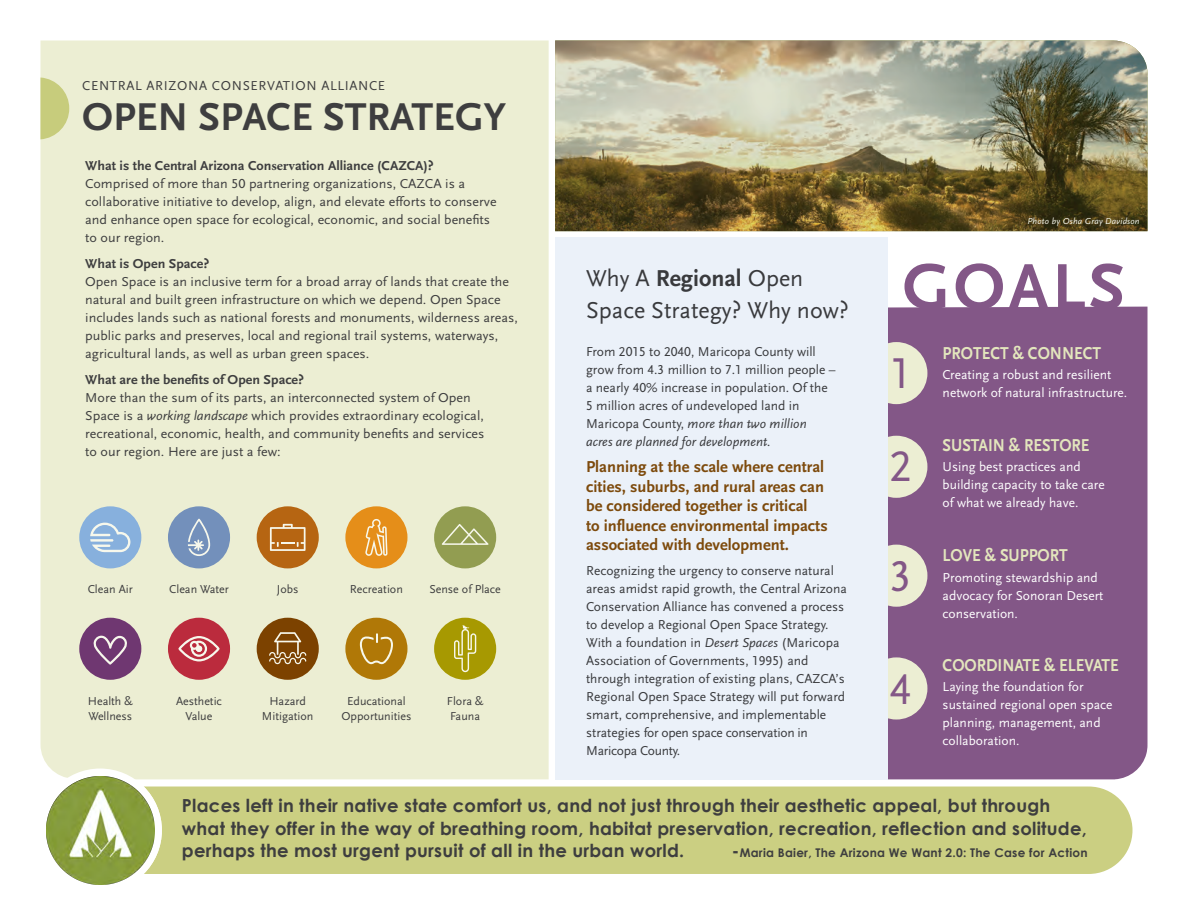
<style>
.page{position:relative;width:1188px;height:918px;background:#fff}
.page>*{position:absolute;margin:0;border:0;box-sizing:border-box;transform-origin:0 0}
.t1{font:700 67.5px "Scala Sans LF";letter-spacing:.05em;color:#835787}
.t2{font:45px "Scala Sans LF";color:#835787}
.t3{font:700 40.5px "Scala Sans";color:#3e3e3f}
.t4{font:24px/31.5px "Scala Sans LF";color:#3e3e3f}
.t5{font:700 18px/22.5px "Century Gothic";letter-spacing:.015em;color:#3e3e3f}
.t6{font:700 18px "Scala Sans LF";color:#e3e6bd;scale:.89 1}
.t7{font:700 16.5px/19.5px "Scala Sans LF";color:#884f0d}
.t8{font:13.5px/18px "Scala Sans LF";color:#3e3e3f;scale:1.04 1}
.t9{font:13.5px/18px "Scala Sans LF";color:#3e3e3f}
.t10{font:13.5px/18px "Scala Sans LF";color:#fff}
.t11{font:13.5px "Scala Sans";letter-spacing:.05em;color:#3e3e3f}
.t12{font:12px/15px "Scala Sans LF";color:#3e3e3f;text-align:center}
.t13{font:700 12px "Century Gothic";letter-spacing:.02em;color:#3e3e3f}
.t14{font:italic 9px "Scala Sans LF";letter-spacing:.02em;color:#f7f8ec}
.s1{font-weight:700}
.s2{font-family:"Minion Pro";font-weight:700}
.s3{font-style:italic}
.s4{font-size:18px}
</style>
<div class="page">
<div style="left:888px;top:307px;width:260px;height:472px;background:#835787"></div>
<img style="left:555px;top:40px;width:593px;height:191px">
<div style="left:41px;top:40px;width:508px;height:739px;background:#eceed3"></div>
<div style="left:154px;top:787px;width:978px;height:87px;background:#cbcf82"></div>
<div style="left:865px;top:436px;width:62px;height:62px;background:#eceed3;border-radius:50%"></div>
<div style="left:865px;top:342px;width:62px;height:62px;background:#eceed3;border-radius:50%"></div>
<div style="left:865px;top:545px;width:62px;height:62px;background:#eceed3;border-radius:50%"></div>
<div style="left:865px;top:657px;width:62px;height:63px;background:#eceed3;border-radius:50%"></div>
<div style="left:434px;top:618px;width:62px;height:62px;background:#a79901;border-radius:50%"></div>
<div style="left:257px;top:618px;width:62px;height:62px;background:#7c4200;border-radius:50%"></div>
<div style="left:79px;top:506px;width:62px;height:62px;background:#87b0dd;border-radius:50%"></div>
<div style="left:79px;top:618px;width:62px;height:62px;background:#6f3771;border-radius:50%"></div>
<div style="left:345px;top:618px;width:62px;height:62px;background:#b07807;border-radius:50%"></div>
<div style="left:168px;top:506px;width:62px;height:62px;background:#7390bb;border-radius:50%"></div>
<div style="left:345px;top:506px;width:62px;height:62px;background:#e58e19;border-radius:50%"></div>
<div style="left:257px;top:506px;width:62px;height:62px;background:#b66512;border-radius:50%"></div>
<div style="left:434px;top:506px;width:62px;height:62px;background:#929d51;border-radius:50%"></div>
<div style="left:168px;top:618px;width:62px;height:62px;background:#bb2b3d;border-radius:50%"></div>
<svg style="left:40px;top:78px;width:29px;height:61px;background:#cfd390"></svg>
<svg style="left:269px;top:632px;width:37px;height:32px"></svg>
<svg style="left:90px;top:523px;width:40px;height:29px"></svg>
<svg style="left:93px;top:635px;width:34px;height:30px"></svg>
<svg style="left:360px;top:633px;width:33px;height:31px"></svg>
<svg style="left:188px;top:519px;width:22px;height:37px"></svg>
<svg style="left:270px;top:524px;width:36px;height:27px"></svg>
<svg style="left:178px;top:636px;width:42px;height:25px"></svg>
<svg style="left:454px;top:625px;width:22px;height:47px"></svg>
<svg style="left:442px;top:524px;width:47px;height:21px"></svg>
<svg style="left:365px;top:519px;width:23px;height:37px"></svg>
<div style="left:555px;top:237px;width:333px;height:542px;background:#ebf1f9"></div>
<div style="left:38px;top:769px;width:124px;height:123px;background:#fff;border-radius:50%"></div>
<img style="left:46px;top:777px;width:108px;height:107px">
<p class="t11" style="left:82px;top:78px;width:304px">CENTRAL ARIZONA CONSERVATION ALLIANCE</p>
<p class="t3" style="left:82px;top:96px;width:425px">OPEN SPACE STRATEGY</p>
<p class="t8" style="left:85px;top:157px;width:397px"><span class="s1">What is the Central Arizona Con</span><span class="s2">serv</span><span class="s1">ation Alliance (CAZCA)?<br></span>Comprised of more than 50 partnering organizations, CAZCA is a collaborative initiative to develop, align, and elevate efforts to conserve and enhance open space for ecological, economic, and social benefits to our region.</p>
<p class="t8" style="left:85px;top:255px;width:418px"><span class="s1">What is Open Space?<br></span>Open Space is an inclusive term for a broad array of lands that create the natural and built green infrastructure on which we depend. Open Space includes lands such as national forests and monuments, wilderness areas, public parks and preserves, local and regional trail systems, waterways, agricultural lands, as well as urban green spaces.</p>
<p class="t8" style="left:85px;top:371px;width:385px"><span class="s1">What are the benefits of Open Space?<br></span>More than the sum of its parts, an interconnected system of Open Space is a <span class="s3">working landscape</span> which provides extraordinary ecological, recreational, economic, health, and community benefits and services to our region. Here are just a few:</p>
<p class="t12" style="left:88px;top:582px;width:47px">Clean Air</p>
<p class="t12" style="left:169px;top:582px;width:61px">Clean Water</p>
<p class="t12" style="left:277px;top:582px;width:23px">Jobs</p>
<p class="t12" style="left:350px;top:582px;width:54px">Recreation</p>
<p class="t12" style="left:429px;top:582px;width:73px">Sense of Place</p>
<p class="t12" style="left:88px;top:694px;width:47px;text-align:left">Health &amp;<br>Wellness</p>
<p class="t12" style="left:176px;top:694px;width:47px">Aesthetic</p>
<p class="t12" style="left:186px;top:709px;width:28px">Value</p>
<p class="t12" style="left:262px;top:694px;width:53px">Hazard<br>Mitigation</p>
<p class="t12" style="left:341px;top:694px;width:71px">Educational<br>Opportunities</p>
<p class="t12" style="left:447px;top:694px;width:38px">Flora &amp;</p>
<p class="t12" style="left:450px;top:709px;width:31px">Fauna</p>
<h3 class="t4" style="left:586px;top:263px;width:264px">Why A <span class="s1">Regional</span> Open<br>Space Strategy? Why now?</h3>
<p class="t9" style="left:586px;top:343px;width:251px">From 2015 to 2040, Maricopa County will grow from 4.3 million to 7.1 million people – a nearly 40% increase in population. Of the 5 million acres of undeveloped land in Maricopa County, <span class="s3">more than two million acres are planned for development.</span></p>
<p class="t7" style="left:586px;top:458px;width:243px">Planning at the scale where central cities, suburbs, and rural areas can be considered together is critical<br>to influence environmental impacts associated with development.</p>
<p class="t9" style="left:586px;top:562px;width:262px">Recognizing the urgency to conserve natural areas amidst rapid growth, the Central Arizona Conservation Alliance has convened a process to develop a Regional Open Space Strategy.<br>With a foundation in <span class="s3">Desert Spaces</span> (Maricopa Association of Governments, 1995) and through integration of existing plans, CAZCA’s Regional Open Space Strategy will put forward smart, comprehensive, and implementable strategies for open space conservation in Maricopa County.</p>
<p class="t14" style="left:1027px;top:216px;width:114px">Photo by Osha Gray Davidson</p>
<p class="t1" style="left:902px;top:251px;width:224px">GOALS</p>
<p class="t2" style="left:890px;top:349px;width:24px">1</p>
<p class="t2" style="left:890px;top:441px;width:24px">2</p>
<p class="t2" style="left:890px;top:552px;width:24px">3</p>
<p class="t2" style="left:890px;top:665px;width:24px">4</p>
<p class="t6" style="left:943px;top:343px;width:180px">PROTECT &amp; CONNECT</p>
<p class="t10" style="left:943px;top:366px;width:186px">Creating a robust and resilient network of natural infrastructure.</p>
<p class="t6" style="left:943px;top:436px;width:167px">SUSTAIN &amp; RESTORE</p>
<p class="t10" style="left:943px;top:458px;width:164px">Using best practices and building capacity to take care of what we already have.</p>
<p class="t6" style="left:943px;top:546px;width:142px">LOVE &amp; SUPPORT</p>
<p class="t10" style="left:943px;top:569px;width:162px">Promoting stewardship and advocacy for Sonoran Desert conservation.</p>
<p class="t6" style="left:943px;top:655px;width:199px">COORDINATE &amp; ELEVATE</p>
<p class="t10" style="left:943px;top:678px;width:171px">Laying the foundation for sustained regional open space planning, management, and collaboration.</p>
<p class="t5" style="left:182px;top:794px;width:906px">Places left in their native state comfort us, and not just through their aesthetic appeal, but through what they offer in the way of breathing room, habitat preservation, recreation, reflection and solitude, perhaps the most urgent pursuit of all in the urban world.</p>
<p class="t13" style="left:732px;top:844px;width:357px"><span class="s4">-</span>Maria Baier, The Arizona We Want 2.0: The Case for Action</p>
</div>
